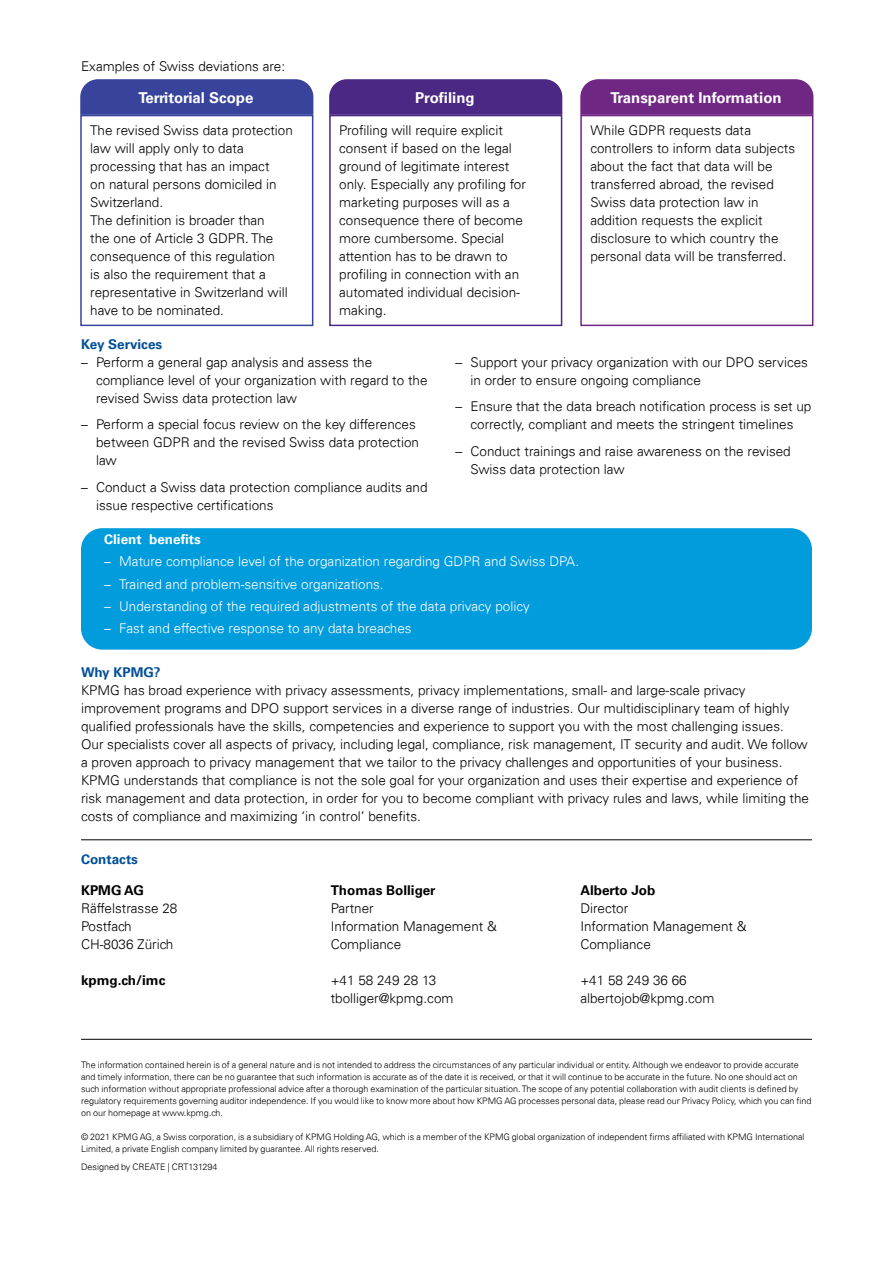
<style>
.page{position:relative;width:893px;height:1263px;background:#fff}
.page>*{position:absolute;margin:0;border:0;box-sizing:border-box;transform-origin:0 0}
.t1{font:700 15px "Univers 65";color:#fff}
.t2{font:300 13.5px/18px "Univers 45";color:#000}
.t3{font:300 13.5px "Univers 45";color:#fff}
.t4{font:700 13.5px "Univers 65";color:#000}
.t5{font:700 13.5px "Univers 65";color:#004e98}
.t6{font:700 13.5px "Univers 65";color:#fff}
.t7{font:300 9px/12px "Univers 45";color:#000}
</style>
<div class="page">
<hr style="left:81px;top:1039px;width:731px;height:1px;background:#000">
<hr style="left:81px;top:839px;width:731px;height:1px;background:#000">
<div style="left:81px;top:528px;width:731px;height:122px;background:#009cdc;border-radius:21px"></div>
<svg style="left:80px;top:79px;width:234px;height:37px;background:#3d499e"></svg>
<svg style="left:329px;top:79px;width:234px;height:37px;background:#502e87"></svg>
<svg style="left:580px;top:79px;width:234px;height:37px;background:#742d87"></svg>
<div style="left:80px;top:115px;width:233px;height:211px;border:2px solid #38449c"></div>
<div style="left:329px;top:115px;width:233px;height:211px;border:2px solid #4b2884"></div>
<div style="left:580px;top:115px;width:233px;height:211px;border:2px solid #702784"></div>
<p class="t2" style="left:81px;top:57px;width:206px">Examples of Swiss deviations are:</p>
<p class="t1" style="left:139px;top:89px;width:116px">Territorial Scope</p>
<p class="t1" style="left:415px;top:89px;width:61px">Profiling</p>
<p class="t1" style="left:610px;top:89px;width:173px">Transparent Information</p>
<p class="t2" style="left:90px;top:121px;width:204px">The revised Swiss data protection law will apply only to data processing that has an impact<br>on natural persons domiciled in<br>Switzerland.<br>The definition is broader than<br>the one of Article 3 GDPR. The consequence of this regulation<br>is also the requirement that a representative in Switzerland will have to be nominated.</p>
<p class="t2" style="left:339px;top:121px;width:188px">Profiling will require explicit consent if based on the legal ground of legitimate interest only. Especially any profiling for marketing purposes will as a consequence there of become more cumbersome. Special attention has to be drawn to profiling in connection with an automated individual decision&shy;making.</p>
<p class="t2" style="left:590px;top:121px;width:206px">While GDPR requests data controllers to inform data subjects about the fact that data will be transferred abroad, the revised<br>Swiss data protection law in addition requests the explicit disclosure to which country the personal data will be transferred.</p>
<p class="t5" style="left:81px;top:336px;width:83px">Key Services</p>
<p class="t2" style="left:96px;top:353px;width:333px;text-indent:-15px">– Perform a general gap analysis and assess the compliance level of your organization with regard to the revised Swiss data protection law</p>
<p class="t2" style="left:96px;top:415px;width:324px;text-indent:-15px">– Perform a special focus review on the key differences between GDPR and the revised Swiss data protection law</p>
<p class="t2" style="left:96px;top:478px;width:333px;text-indent:-15px">– Conduct a Swiss data protection compliance audits and issue respective certifications</p>
<p class="t2" style="left:470px;top:353px;width:339px;text-indent:-15px">– Support your privacy organization with our DPO services in order to ensure ongoing compliance</p>
<p class="t2" style="left:455px;top:397px;width:357px;text-align:center">– Ensure that the data breach notification process is set up correctly, compliant and meets the stringent timelines</p>
<p class="t2" style="left:470px;top:442px;width:322px;text-indent:-15px">– Conduct trainings and raise awareness on the revised<br>Swiss data protection law</p>
<p class="t6" style="left:104px;top:531px;width:98px">Client benefits</p>
<p class="t3" style="left:104px;top:553px;width:476px">– Mature compliance level of the organization regarding GDPR and Swiss DPA.</p>
<p class="t3" style="left:104px;top:576px;width:281px">– Trained and problem-sensitive organizations.</p>
<p class="t3" style="left:104px;top:598px;width:427px">– Understanding of the required adjustments of the data privacy policy</p>
<p class="t3" style="left:104px;top:620px;width:309px">– Fast and effective response to any data breaches</p>
<p class="t5" style="left:81px;top:664px;width:81px">Why KPMG?</p>
<p class="t2" style="left:81px;top:681px;width:730px">KPMG has broad experience with privacy assessments, privacy implementations, small- and large-scale privacy improvement programs and DPO support services in a diverse range of industries. Our multidisciplinary team of highly qualified professionals have the skills, competencies and experience to support you with the most challenging issues.<br>Our specialists cover all aspects of privacy, including legal, compliance, risk management, IT security and audit. We follow a proven approach to privacy management that we tailor to the privacy challenges and opportunities of your business.<br>KPMG understands that compliance is not the sole goal for your organization and uses their expertise and experience of risk management and data protection, in order for you to become compliant with privacy rules and laws, while limiting the costs of compliance and maximizing ‘in control’ benefits.</p>
<p class="t5" style="left:81px;top:851px;width:59px">Contacts</p>
<p class="t4" style="left:81px;top:882px;width:65px">KPMG AG</p>
<p class="t2" style="left:81px;top:899px;width:98px">Räffelstrasse 28<br>Postfach<br>CH-8036 Zürich</p>
<p class="t4" style="left:81px;top:972px;width:86px">kpmg.ch/imc</p>
<p class="t4" style="left:331px;top:882px;width:106px">Thomas Bolliger</p>
<p class="t2" style="left:331px;top:899px;width:168px">Partner<br>Information Management &amp;<br>Compliance</p>
<p class="t2" style="left:331px;top:971px;width:124px">+41 58 249 28 13 tbolliger@kpmg.com</p>
<p class="t4" style="left:580px;top:882px;width:77px">Alberto Job</p>
<p class="t2" style="left:580px;top:899px;width:168px">Director<br>Information Management &amp;<br>Compliance</p>
<p class="t2" style="left:580px;top:971px;width:136px">+41 58 249 36 66 albertojob@kpmg.com</p>
<p class="t7" style="left:81px;top:1059px;width:732px">The information contained herein is of a general nature and is not intended to address the circumstances of any particular individual or entity. Although we endeavor to provide accurate and timely information, there can be no guarantee that such information is accurate as of the date it is received, or that it will continue to be accurate in the future. No one should act on such information without appropriate professional advice after a thorough examination of the particular situation. The scope of any potential collaboration with audit clients is defined by regulatory requirements governing auditor independence. If you would like to know more about how KPMG AG processes personal data, please read our Privacy Policy, which you can find on our homepage at www.kpmg.ch.</p>
<p class="t7" style="left:81px;top:1131px;width:725px">© 2021 KPMG AG, a Swiss corporation, is a subsidiary of KPMG Holding AG, which is a member of the KPMG global organization of independent firms affiliated with KPMG International<br>Limited, a private English company limited by guarantee. All rights reserved.</p>
<p class="t7" style="left:81px;top:1161px;width:138px">Designed by CREATE | CRT131294</p>
</div>
